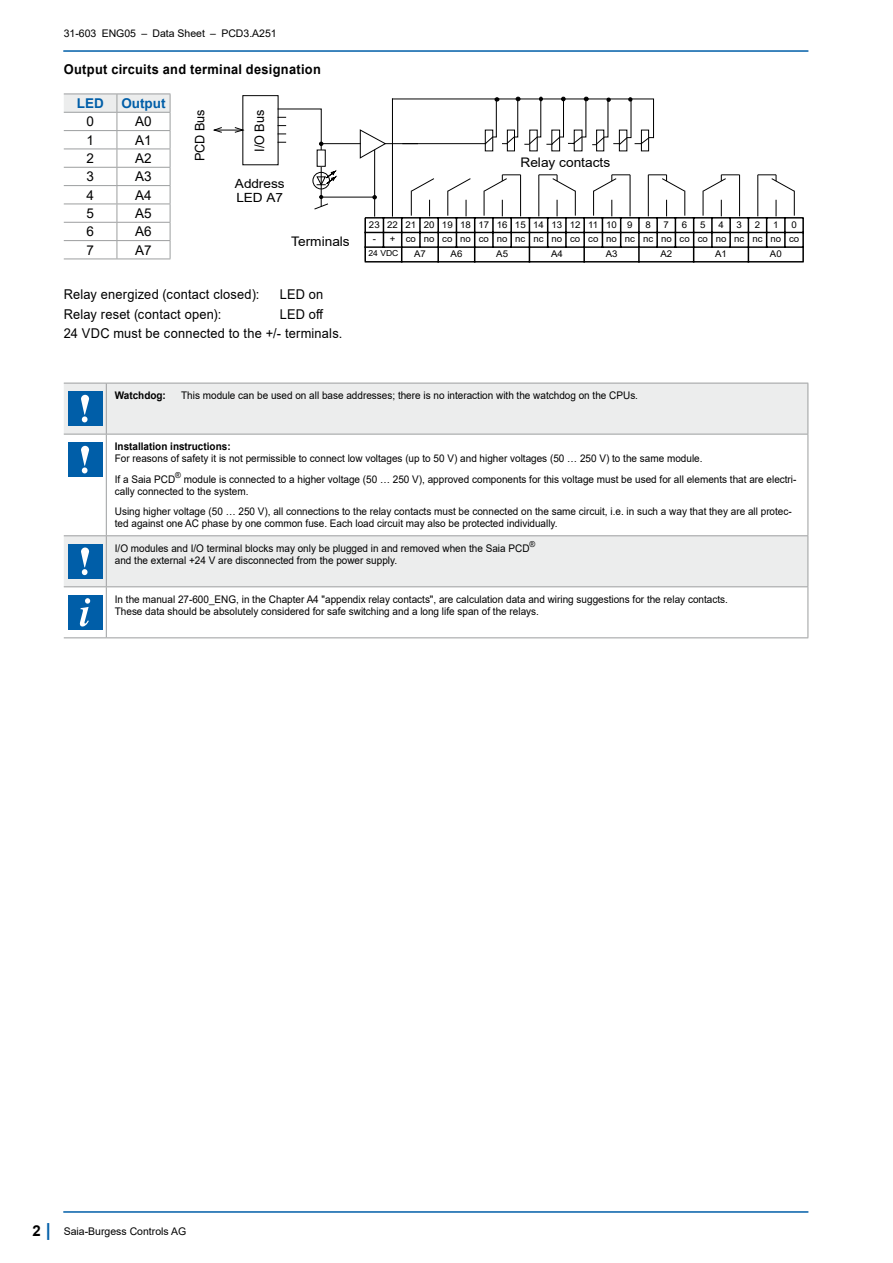
<style>
.page{position:relative;width:893px;height:1263px;background:#fff}
.page>*{position:absolute;margin:0;border:0;box-sizing:border-box;transform-origin:0 0}
.Grundtext__9_13pt{font:13.5px "Arial";letter-spacing:.015em;color:#000;scale:.95 1}
.Text__left_justified{font:700 13.5px "Arial";letter-spacing:.025em;color:#000;scale:.95 1}
.Grundtext__9_13pt-2{font:13.5px "Arial";letter-spacing:.015em;color:#000}
.t1{font:700 13.5px "Arial";color:#005ea8}
.t2{font:13.2px "Arial";color:#000;scale:1.04 1}
.t3{font:13.05px "Arial";letter-spacing:-.005em;color:#000}
.t4{font:12.75px/14.5px "Arial";color:#000;scale:1.07 1}
.Text__left_justified-2{font:10.5px/12px "Arial";color:#000;scale:.95 1}
.Text__left_justified-3{font:10.5px "Arial";color:#000}
.Text__left_justified-4{font:700 10.5px "Arial";color:#000;scale:.95 1}
.t5{font:9.3px/14.7px "Arial";color:#000;scale:1.04 1}
.t6{font:8.25px "Arial";color:#000;scale:1.04 1}
.s1{font-weight:700;font-size:15px}
.s2{font-weight:700;font-size:18px;color:#005ea8}
</style>
<div class="page">
<hr style="left:64px;top:1211px;width:744px;height:2px;background:#005ea8">
<hr style="left:64px;top:50px;width:744px;height:2px;background:#005ea8">
<div style="left:64px;top:384px;width:743px;height:50px;background:#eceded"></div>
<svg style="left:64px;top:435px;width:743px;height:202px"></svg>
<hr style="left:64px;top:383px;width:42px;height:1px;background:#9c9e9f">
<hr style="left:106px;top:383px;width:702px;height:1px;background:#9c9e9f">
<hr style="left:106px;top:383px;width:1px;height:51px;background:#9c9e9f">
<hr style="left:807px;top:383px;width:1px;height:51px;background:#9c9e9f">
<hr style="left:64px;top:434px;width:42px;height:1px;background:#9c9e9f">
<hr style="left:106px;top:434px;width:702px;height:1px;background:#9c9e9f">
<hr style="left:106px;top:434px;width:1px;height:101px;background:#9c9e9f">
<hr style="left:807px;top:434px;width:1px;height:101px;background:#9c9e9f">
<hr style="left:64px;top:535px;width:42px;height:1px;background:#9c9e9f">
<hr style="left:106px;top:535px;width:702px;height:1px;background:#9c9e9f">
<hr style="left:106px;top:536px;width:1px;height:50px;background:#9c9e9f">
<hr style="left:807px;top:536px;width:1px;height:50px;background:#9c9e9f">
<hr style="left:64px;top:586px;width:42px;height:1px;background:#9c9e9f">
<hr style="left:106px;top:586px;width:702px;height:1px;background:#9c9e9f">
<hr style="left:106px;top:587px;width:1px;height:50px;background:#9c9e9f">
<hr style="left:807px;top:587px;width:1px;height:50px;background:#9c9e9f">
<hr style="left:64px;top:637px;width:42px;height:1px;background:#9c9e9f">
<hr style="left:106px;top:637px;width:702px;height:1px;background:#9c9e9f">
<div style="left:68px;top:392px;width:34px;height:34px;background:#005ea8"></div>
<svg style="left:81px;top:395px;width:8px;height:27px"></svg>
<div style="left:68px;top:443px;width:34px;height:34px;background:#005ea8"></div>
<svg style="left:81px;top:446px;width:8px;height:27px"></svg>
<div style="left:68px;top:544px;width:34px;height:34px;background:#005ea8"></div>
<svg style="left:81px;top:547px;width:8px;height:28px"></svg>
<div style="left:68px;top:595px;width:34px;height:34px;background:#005ea8"></div>
<svg style="left:80px;top:598px;width:10px;height:28px"></svg>
<div style="left:313px;top:172px;width:17px;height:17px;border:1px solid #000;border-radius:50%"></div>
<svg style="left:316px;top:170px;width:21px;height:16px"></svg>
<hr style="left:374px;top:144px;width:1px;height:72px;background:#000">
<hr style="left:392px;top:99px;width:1px;height:117px;background:#000">
<svg style="left:213px;top:127px;width:32px;height:6px"></svg>
<hr style="left:321px;top:197px;width:52px;height:1px;background:#000">
<svg style="left:314px;top:195px;width:14px;height:15px"></svg>
<svg style="left:277px;top:97px;width:377px;height:62px"></svg>
<svg style="left:363px;top:174px;width:441px;height:89px"></svg>
<hr style="left:321px;top:144px;width:1px;height:53px;background:#000">
<div style="left:317px;top:150px;width:8px;height:16px;background:#fff"></div>
<div style="left:317px;top:150px;width:9px;height:17px;border:1px solid #000"></div>
<svg style="left:64px;top:94px;width:107px;height:165px"></svg>
<hr style="left:64px;top:259px;width:53px;height:1px;background:#9c9e9f">
<hr style="left:117px;top:259px;width:53px;height:1px;background:#9c9e9f">
<p class="Text__left_justified-3" style="left:64px;top:26px;width:215px">31-603 ENG05 – Data Sheet – PCD3.A251</p>
<p class="Text__left_justified" style="left:64px;top:59px;width:272px">Output circuits and terminal designation</p>
<p class="t1" style="left:77px;top:94px;width:28px">LED</p>
<p class="t1" style="left:121px;top:94px;width:46px">Output</p>
<p class="Grundtext__9_13pt-2" style="left:87px;top:112px;width:9px">0</p>
<p class="Grundtext__9_13pt-2" style="left:135px;top:112px;width:18px">A0</p>
<p class="Grundtext__9_13pt-2" style="left:87px;top:131px;width:9px">1</p>
<p class="Grundtext__9_13pt-2" style="left:135px;top:131px;width:18px">A1</p>
<p class="Grundtext__9_13pt-2" style="left:87px;top:149px;width:9px">2</p>
<p class="Grundtext__9_13pt-2" style="left:135px;top:149px;width:18px">A2</p>
<p class="Grundtext__9_13pt-2" style="left:87px;top:167px;width:9px">3</p>
<p class="Grundtext__9_13pt-2" style="left:135px;top:167px;width:18px">A3</p>
<p class="Grundtext__9_13pt-2" style="left:87px;top:186px;width:9px">4</p>
<p class="Grundtext__9_13pt-2" style="left:135px;top:186px;width:18px">A4</p>
<p class="Grundtext__9_13pt-2" style="left:87px;top:204px;width:9px">5</p>
<p class="Grundtext__9_13pt-2" style="left:135px;top:204px;width:18px">A5</p>
<p class="Grundtext__9_13pt-2" style="left:87px;top:222px;width:9px">6</p>
<p class="Grundtext__9_13pt-2" style="left:135px;top:222px;width:18px">A6</p>
<p class="Grundtext__9_13pt-2" style="left:87px;top:241px;width:9px">7</p>
<p class="Grundtext__9_13pt-2" style="left:135px;top:241px;width:18px">A7</p>
<p class="t3" style="left:191px;top:161px;width:53px;rotate:-90deg">PCD Bus</p>
<p class="t3" style="left:250px;top:152px;width:44px;rotate:-90deg">I/O Bus</p>
<p class="t4" style="left:235px;top:176px;width:48px">Address<br>LED A7</p>
<p class="t2" style="left:291px;top:232px;width:58px">Terminals</p>
<p class="Grundtext__9_13pt" style="left:64px;top:285px;width:208px">Relay energized (contact closed):</p>
<p class="Grundtext__9_13pt" style="left:280px;top:285px;width:47px">LED on</p>
<p class="Grundtext__9_13pt" style="left:64px;top:304px;width:167px">Relay reset (contact open):</p>
<p class="Grundtext__9_13pt" style="left:280px;top:304px;width:48px">LED off</p>
<p class="Grundtext__9_13pt" style="left:64px;top:324px;width:295px">24 VDC must be connected to the +/- terminals.</p>
<p class="t2" style="left:520px;top:154px;width:88px">Relay contacts</p>
<p class="t5" style="left:369px;top:217px;width:255px">23 22 21 20 19 18 17 16 15 14 13 12 11 10 9</p>
<p class="t5" style="left:645px;top:217px;width:7px">8</p>
<p class="t5" style="left:664px;top:217px;width:7px">7</p>
<p class="t5" style="left:682px;top:217px;width:7px">6</p>
<p class="t5" style="left:700px;top:217px;width:7px">5</p>
<p class="t5" style="left:718px;top:217px;width:7px">4</p>
<p class="t5" style="left:737px;top:217px;width:7px">3</p>
<p class="t5" style="left:755px;top:217px;width:7px">2</p>
<p class="t5" style="left:773px;top:217px;width:7px">1</p>
<p class="t5" style="left:791px;top:217px;width:7px">0</p>
<p class="t5" style="left:414px;top:231px;width:372px;text-indent:-41px">- + conoconocononcncnococononcncnococononcncnoco<br>A7</p>
<p class="t6" style="left:368px;top:247px;width:30px">24 VDC</p>
<p class="t5" style="left:451px;top:246px;width:13px">A6</p>
<p class="t5" style="left:496px;top:246px;width:13px">A5</p>
<p class="t5" style="left:551px;top:246px;width:13px">A4</p>
<p class="t5" style="left:606px;top:246px;width:13px">A3</p>
<p class="t5" style="left:660px;top:246px;width:13px">A2</p>
<p class="t5" style="left:715px;top:246px;width:13px">A1</p>
<p class="t5" style="left:770px;top:246px;width:13px">A0</p>
<p class="Text__left_justified-4" style="left:115px;top:388px;width:55px">Watchdog:</p>
<p class="Text__left_justified-2" style="left:181px;top:389px;width:482px">This module can be used on all base addresses; there is no interaction with the watchdog on the CPUs.</p>
<p class="Text__left_justified-4" style="left:115px;top:439px;width:123px">Installation instructions:</p>
<p class="Text__left_justified-2" style="left:115px;top:452px;width:620px">For reasons of safety it is not permissible to connect low voltages (up to 50 V) and higher voltages (50 … 250 V) to the same module.</p>
<p class="Text__left_justified-2" style="left:115px;top:473px;width:719px">If a Saia PCD<sup>®</sup> module is connected to a higher voltage (50 … 250 V), approved components for this voltage must be used for all elements that are electri&shy;cally connected to the system.</p>
<p class="Text__left_justified-2" style="left:115px;top:505px;width:714px">Using higher voltage (50 … 250 V), all connections to the relay contacts must be connected on the same circuit, i.e. in such a way that they are all protec&shy;ted against one AC phase by one common fuse. Each load circuit may also be protected individually.</p>
<p class="Text__left_justified-2" style="left:115px;top:542px;width:444px">I/O modules and I/O terminal blocks may only be plugged in and removed when the Saia PCD<sup>® </sup>and the external +24 V are disconnected from the power supply.</p>
<p class="Text__left_justified-2" style="left:115px;top:593px;width:647px">In the manual 27-600_ENG, in the Chapter A4 "appendix relay contacts", are calculation data and wiring suggestions for the relay contacts.</p>
<p class="Text__left_justified-2" style="left:115px;top:605px;width:448px">These data should be absolutely considered for safe switching and a long life span of the relays.</p>
<p class="Text__left_justified-3" style="left:33px;top:1224px;width:155px"><span class="s1">2</span> <span class="s2">|</span> Saia-Burgess Controls AG</p>
</div>
